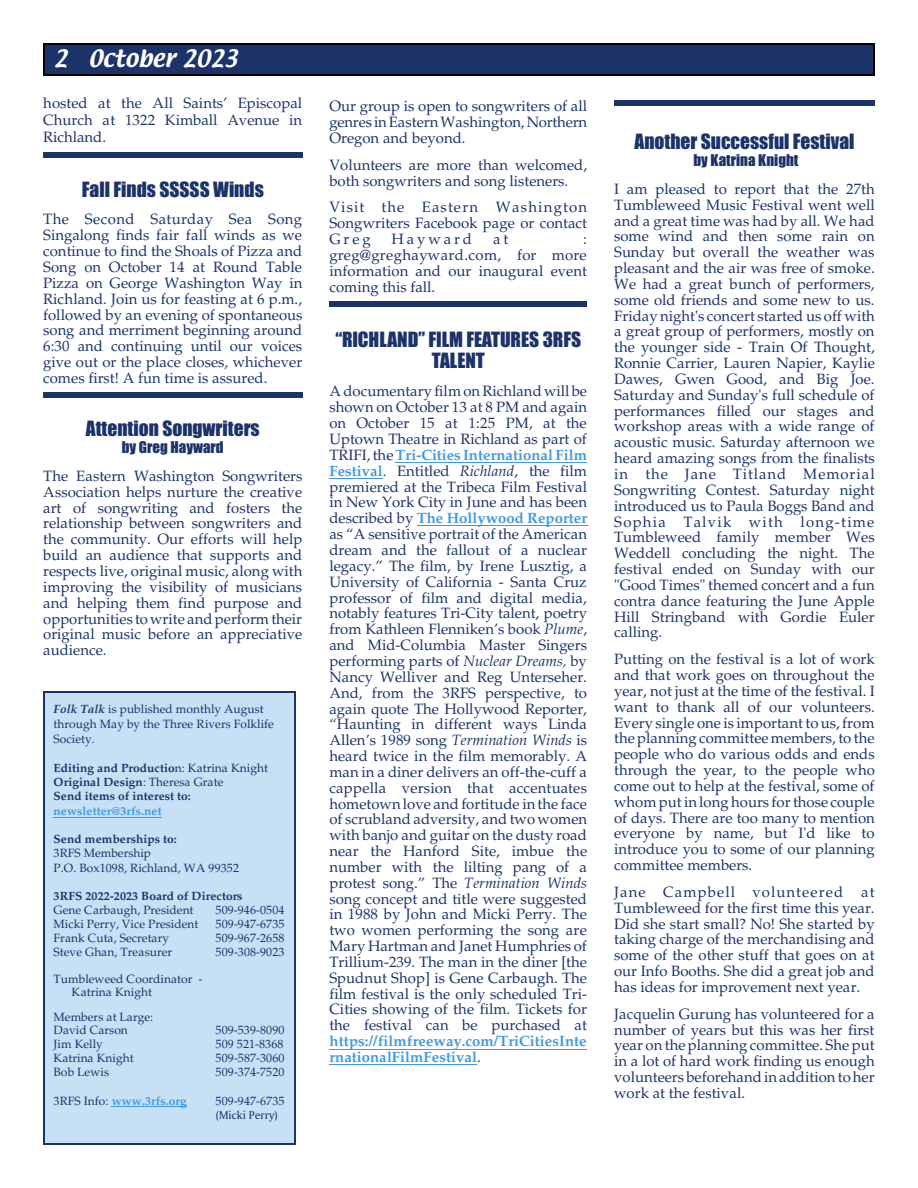
<style>
.page{position:relative;width:918px;height:1188px;background:#fff}
.page>*{position:absolute;margin:0;border:0;box-sizing:border-box;transform-origin:0 0}
.t1{font:21px "Textile";color:#fff}
.t2{font:19.5px/21.6px "Impact";color:#1c3369;text-align:center}
.t3{font:15px/15.9px "Palatino";color:#1c3369;text-align:justify}
.t4{font:15px "Impact";color:#1c3369}
.t5{font:15px "Palatino";letter-spacing:.195em;color:#1c3369}
.t6{font:12px/15px "Palatino";color:#1c3369}
.t7{font:700 12px/15px "Palatino";color:#1c3369}
.t8{font:700 12px "Palatino";color:#4099e0}
.t9{font:12px "Amerigo BT Roman A";color:#1c3369}
.s1{font-weight:700;font-style:italic}
.s2{font-weight:400}
.s3{color:#4099e0}
.s4{font-weight:400;color:#1c3369}
.s5{font-weight:700;color:#4099e0}
.s6{font-style:italic}
</style>
<div class="page">
<div style="left:43px;top:43px;width:832px;height:32px;background:#1c3369"></div>
<hr style="left:43px;top:43px;width:1px;height:32px;background:#000">
<hr style="left:873px;top:43px;width:2px;height:32px;background:#000">
<hr style="left:43px;top:43px;width:831px;height:1px;background:#000">
<hr style="left:43px;top:74px;width:831px;height:1px;background:#000">
<div style="left:43px;top:691px;width:253px;height:454px;background:#c7e0f5"></div>
<hr style="left:54px;top:817px;width:108px;height:1px;background:#4099e0">
<hr style="left:112px;top:1107px;width:75px;height:1px;background:#4099e0">
<hr style="left:43px;top:691px;width:1px;height:453px;background:#1c3369">
<hr style="left:294px;top:691px;width:2px;height:453px;background:#1c3369">
<hr style="left:43px;top:691px;width:253px;height:1px;background:#1c3369">
<hr style="left:43px;top:1143px;width:253px;height:2px;background:#1c3369">
<hr style="left:396px;top:462px;width:191px;height:1px;background:#4099e0">
<hr style="left:329px;top:478px;width:54px;height:1px;background:#4099e0">
<hr style="left:417px;top:526px;width:170px;height:1px;background:#4099e0">
<hr style="left:329px;top:1049px;width:258px;height:1px;background:#4099e0">
<hr style="left:329px;top:1064px;width:148px;height:1px;background:#4099e0">
<div style="left:43px;top:152px;width:259px;height:6px;background:#1c3369"></div>
<div style="left:43px;top:393px;width:259px;height:5px;background:#1c3369"></div>
<div style="left:329px;top:301px;width:258px;height:6px;background:#1c3369"></div>
<div style="left:614px;top:101px;width:261px;height:5px;background:#1c3369"></div>
<p class="t1" style="left:54px;top:46px;width:186px">2 October 2023</p>
<p class="t3" style="left:43px;top:96px;width:261px;line-height:16.8px">hosted at the All Saints’ Episcopal Church at 1322 Kimball Avenue in Richland.</p>
<p class="t2" style="left:82px;top:180px;width:183px">Fall Finds SSSSS Winds</p>
<p class="t3" style="left:43px;top:213px;width:261px">The Second Saturday Sea Song Singalong finds fair fall winds as we continue to find the Shoals of Pizza and Song on October 14 at Round Table Pizza on George Washington Way in Richland. Join us for feasting at 6 p.m., followed by an evening of spontaneous song and merriment beginning around 6:30 and continuing until our voices give out or the place closes, whichever comes first! A fun time is assured.</p>
<p class="t2" style="left:86px;top:419px;width:175px">Attention Songwriters</p>
<p class="t4" style="left:122px;top:441px;width:103px">by Greg Hayward</p>
<p class="t3" style="left:43px;top:470px;width:261px">The Eastern Washington Songwriters Association helps nurture the creative art of songwriting and fosters the relationship between songwriters and the community. Our efforts will help build an audience that supports and respects live, original music, along with improving the visibility of musicians and helping them find purpose and opportunities to write and performtheir original music before an appreciative audience.</p>
<p class="t6" style="left:54px;top:703px;width:222px"><span class="s1">Folk Talk</span> is published monthly August through May by the Three Rivers Folklife<br>Society.</p>
<p class="t7" style="left:54px;top:761px;width:216px">Editing and Productio<span class="s2">n: Katrina Knight</span></p>
<p class="t7" style="left:54px;top:776px;width:171px">Original Design<span class="s2">: Theresa Grate</span></p>
<p class="t7" style="left:54px;top:790px;width:139px">Send items of interest to: <span class="s3">newsletter@3rfs.net</span></p>
<p class="t7" style="left:54px;top:833px;width:125px">Send memberships to:</p>
<p class="t6" style="left:54px;top:847px;width:99px">3RFS Membership</p>
<p class="t6" style="left:54px;top:861px;width:187px">P.O. Box1098, Richland, WA 99352</p>
<p class="t7" style="left:54px;top:890px;width:191px">3RFS 2022-2023 Board of Directors</p>
<p class="t6" style="left:54px;top:904px;width:141px">Gene Carbaugh, President</p>
<p class="t6" style="left:216px;top:904px;width:70px">509-946-0504</p>
<p class="t6" style="left:54px;top:918px;width:146px">Micki Perry, Vice President</p>
<p class="t6" style="left:216px;top:918px;width:70px">509-947-6735</p>
<p class="t6" style="left:54px;top:932px;width:117px">Frank Cuta, Secretary</p>
<p class="t6" style="left:216px;top:932px;width:70px">509-967-2658</p>
<p class="t6" style="left:54px;top:946px;width:120px">Steve Ghan, Treasurer</p>
<p class="t6" style="left:216px;top:946px;width:70px">509-308-9023</p>
<p class="t6" style="left:54px;top:973px;width:150px">Tumbleweed Coordinator -</p>
<p class="t6" style="left:72px;top:986px;width:82px">Katrina Knight</p>
<p class="t6" style="left:54px;top:1011px;width:101px">Members at Large:</p>
<p class="t6" style="left:54px;top:1024px;width:76px">David Carson</p>
<p class="t6" style="left:216px;top:1024px;width:70px">509-539-8090</p>
<p class="t6" style="left:54px;top:1038px;width:51px">Jim Kelly</p>
<p class="t6" style="left:216px;top:1038px;width:69px">509 521-8368</p>
<p class="t6" style="left:54px;top:1052px;width:81px">Katrina Knight</p>
<p class="t6" style="left:216px;top:1052px;width:70px">509-587-3060</p>
<p class="t6" style="left:54px;top:1066px;width:57px">Bob Lewis</p>
<p class="t6" style="left:216px;top:1066px;width:70px">509-374-7520</p>
<p class="t8" style="left:54px;top:1096px;width:135px"><span class="s4">3RFS Info:</span> www.3rfs.org</p>
<p class="t6" style="left:216px;top:1094px;width:70px">509-947-6735</p>
<p class="t9" style="left:216px;top:1110px;width:63px">(Micki Perry)</p>
<p class="t3" style="left:329px;top:100px;width:259px">Our group is open to songwriters of all genres inEastern Washington,Northern Oregon and beyond.</p>
<p class="t3" style="left:329px;top:158px;width:259px">Volunteers are more than welcomed, both songwriters and song listeners.</p>
<p class="t3" style="left:329px;top:201px;width:259px">Visit the Eastern Washington Songwriters Facebook page or contact Greg</p>
<p class="t5" style="left:392px;top:233px;width:82px">Hayward</p>
<p class="t3" style="left:493px;top:233px;width:17px">at</p>
<p class="t3" style="left:329px;top:233px;width:259px;text-indent:254px">: greg@greghayward.com, for more information and our inaugural event coming this fall.</p>
<p class="t2" style="left:335px;top:329px;width:247px">“RICHLAND” FILM FEATURES 3RFS<br>TALENT</p>
<p class="t3" style="left:329px;top:385px;width:259px">A documentary film on Richland willbe shown on October 13 at 8 PM and again on October 15 at 1:25 PM, at the Uptown Theatre in Richland as part of TRIFI,the <span class="s5">Tri-Cities International Film Festival</span>. Entitled <span class="s6">Richland</span>, the film premiered at the Tribeca Film Festival in New York City in June and has been described by <span class="s5">The Hollywood Reporter </span>as “A sensitive portrait of the American dream and the fallout of a nuclear legacy.” The film, by Irene Lusztig, a University of California - Santa Cruz professor of film and digital media, notably features Tri-City talent, poetry from Kathleen Flenniken’s book <span class="s6">Plume</span>, and Mid-Columbia Master Singers performing parts of <span class="s6">Nuclear Dreams,</span> by Nancy Welliver and Reg Unterseher.<br>And, from the 3RFS perspective, to again quote The Hollywood Reporter, “Haunting in different ways Linda Allen’s 1989 song <span class="s6">Termination Winds</span> is heard twice in the film memorably. A man in a diner delivers an off-the-cuff a cappella version that accentuates hometownlove and fortitude in the face of scrubland adversity, and two women with banjo and guitar on the dusty road near the Hanford Site, imbue the number with the lilting pang of a protest song.” The <span class="s6">Termination Winds </span>song concept and title were suggested in 1988 by John and Micki Perry. The two women performing the song are Mary Hartman and Janet Humphries of Trillium-239. The man in the diner [the Spudnut Shop] is Gene Carbaugh. The film festival is the only scheduled Tri-Cities showing of the film. Tickets for the festival can be purchased at <span class="s5">https://filmfreeway.com/TriCitiesInte rnationalFilmFestival</span>.</p>
<p class="t2" style="left:634px;top:132px;width:222px">Another Successful Festival</p>
<p class="t4" style="left:693px;top:154px;width:106px">by Katrina Knight</p>
<p class="t3" style="left:614px;top:183px;width:262px">I am pleased to report that the 27th Tumbleweed Music Festival went well and a great time was had by all. We had some wind and then some rain on Sunday but overall the weather was pleasant and the air was free of smoke.<br>We had a great bunch of performers, some old friends and some new to us.<br>Friday night's concert started us off with a great group of performers, mostly on the younger side - Train Of Thought, Ronnie Carrier, Lauren Napier, Kaylie Dawes, Gwen Good, and Big Joe.<br>Saturday and Sunday's full schedule of performances filled our stages and workshop areas with a wide range of acoustic music. Saturday afternoon we heard amazing songs from the finalists in the Jane Titland Memorial Songwriting Contest. Saturday night introduced us to Paula Boggs Band and Sophia Talvik with long-time Tumbleweed family member Wes Weddell concluding the night. The festival ended on Sunday with our "Good Times" themed concert and a fun contra dance featuring the June Apple Hill Stringband with Gordie Euler calling.</p>
<p class="t3" style="left:614px;top:653px;width:262px">Putting on the festival is a lot of work and that work goes on throughout the year, not just at the time of the festival. I want to thank all of our volunteers.<br>Every single one is important to us, from the planning committee members, to the people who do various odds and ends through the year, to the people who come out to help at the festival, some of whomput in long hours for those couple of days. There are too many to mention everyone by name, but I'd like to introduce you to some of our planning committee members.</p>
<p class="t3" style="left:614px;top:886px;width:262px">Jane Campbell volunteered at Tumbleweed for the first time this year.<br>Did she start small? No! She started by taking charge of the merchandising and some of the other stuff that goes on at our Info Booths. She did a great job and has ideas for improvement next year.</p>
<p class="t3" style="left:614px;top:1008px;width:262px">Jacquelin Gurung has volunteered for a number of years but this was her first year on the planning committee. She put in a lot of hard work finding us enough volunteers beforehand in addition toher work at the festival.</p>
</div>
